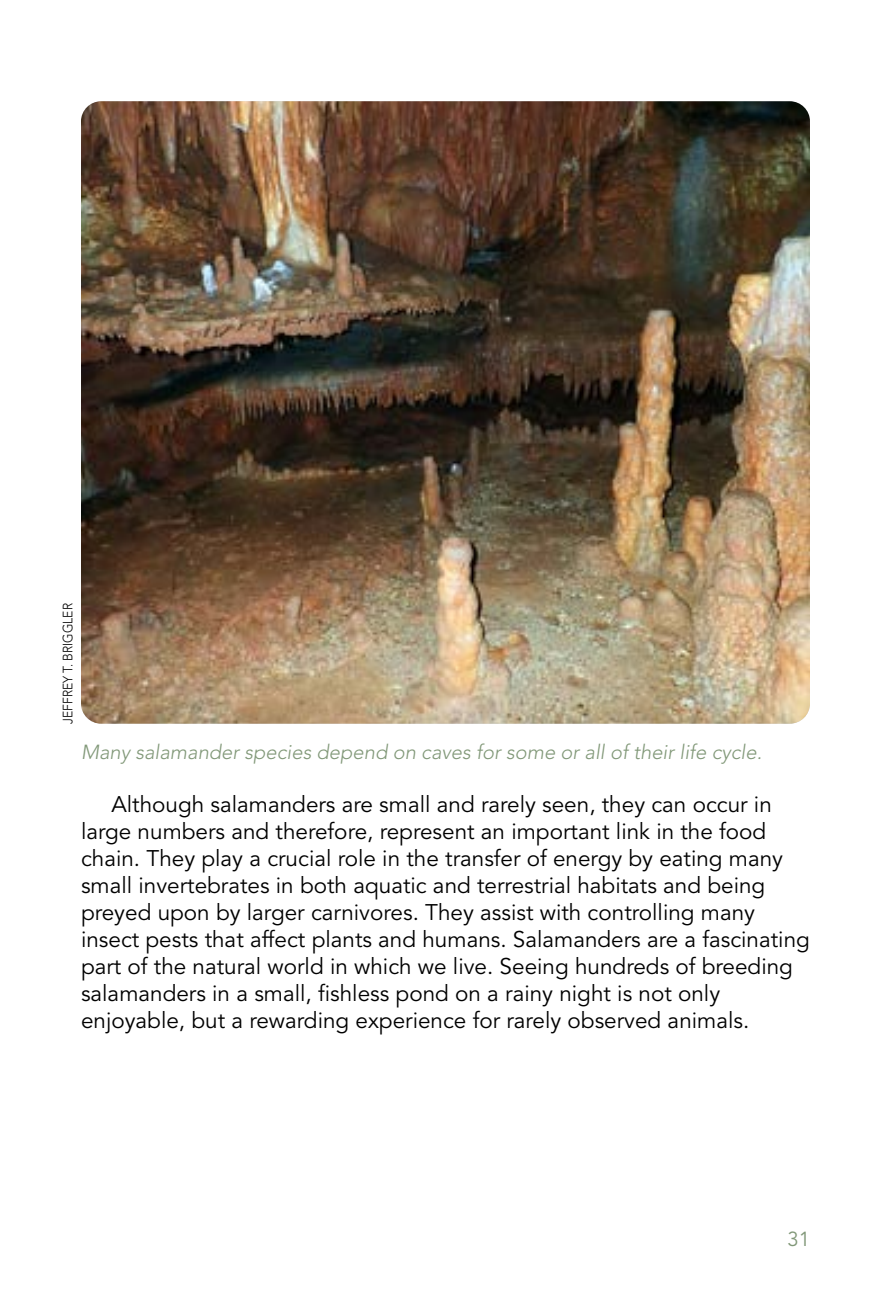
<style>
.page{position:relative;width:891px;height:1296px;background:#fff}
.page>*{position:absolute;margin:0;border:0;box-sizing:border-box;transform-origin:0 0}
.TF_Basic_Para_Indent_P{font:22.5px/27px "Avenir LT Std";color:#000}
.t1{font:italic 300 20.25px "Avenir LT Std";color:#819878}
.t2{font:20.25px "Avenir LT Std";color:#819878}
.t3{font:300 13.5px "Avenir LT Std";color:#000;scale:.9 1}
</style>
<div class="page">
<img style="left:81px;top:101px;width:729px;height:623px">
<p class="t3" style="left:60px;top:724px;width:135px;rotate:-90deg">JEFFREY T. BRIGGLER</p>
<p class="t1" style="left:81px;top:740px;width:682px">Many salamander species depend on caves for some or all of their life cycle.</p>
<p class="TF_Basic_Para_Indent_P" style="left:81px;top:791px;width:730px;text-indent:30px">Although salamanders are small and rarely seen, they can occur in large numbers and therefore, represent an important link in the food chain. They play a crucial role in the transfer of energy by eating many small invertebrates in both aquatic and terrestrial habitats and being preyed upon by larger carnivores. They assist with controlling many insect pests that affect plants and humans. Salamanders are a fascinating part of the natural world in which we live. Seeing hundreds of breeding salamanders in a small, fishless pond on a rainy night is not only enjoyable, but a rewarding experience for rarely observed animals.</p>
<p class="t2" style="left:787px;top:1227px;width:24px">31</p>
</div>
